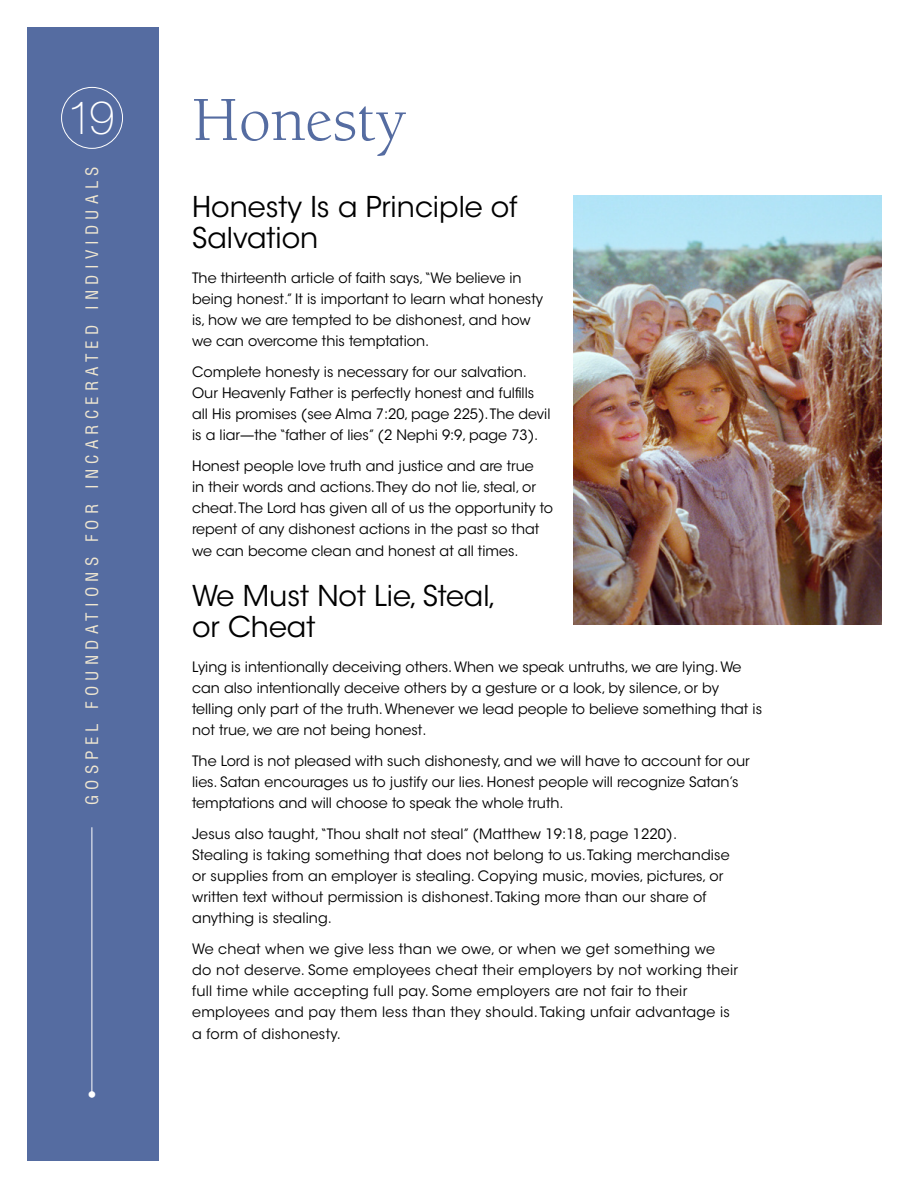
<style>
.page{position:relative;width:918px;height:1188px;background:#fff}
.page>*{position:absolute;margin:0;border:0;box-sizing:border-box;transform-origin:0 0}
.CHAP_title{font:64.5px "Berkeley O Slds Lat";color:#556ca1}
.t1{font:100 46.5px "Helveticalds Lat";color:#fff}
.TOPIC-1_title{font:28.5px/31.5px "Avant Gardelds Lat";color:#000}
.t2{font:300 18.15px "Helveticalds Lat";color:#fff}
.t3{font:condensed 16.8px "Helveticalds Lat";letter-spacing:.31em;color:#f0e7d1}
.TOPIC-1_para_last{font:14.25px/21px "Avant Gardelds Lat";letter-spacing:.01em;color:#000}
.TOPIC-1_para_first{font:14.25px/21px "Avant Gardelds Lat";color:#000}
.TOPIC-1_para{font:14.25px/21px "Avant Gardelds Lat";color:#000}
</style>
<div class="page">
<div style="left:27px;top:27px;width:131px;height:1134px;background:#556ca1"></div>
<div style="left:61px;top:87px;width:62px;height:62px;border:1px solid #fff;border-radius:50%"></div>
<hr style="left:92px;top:827px;width:1px;height:270px;background:#fff">
<img style="left:573px;top:196px;width:309px;height:428px">
<h2 class="t1" style="left:67px;top:81px;width:49px">19</h2>
<p class="t3" style="left:78px;top:805px;width:640px;rotate:-90deg">GOSPEL FOUNDATIONS FOR INCARCERATED INDIVIDUALS</p>
<p class="t2" style="left:87px;top:1080px;width:11px">•</p>
<p class="CHAP_title" style="left:192px;top:76px;width:215px">Honesty</p>
<p class="TOPIC-1_title" style="left:192px;top:190px;width:327px">Honesty Is a Principle of<br>Salvation</p>
<p class="TOPIC-1_para_first" style="left:192px;top:267px;width:352px">The thirteenth article of faith says,“We believe in being honest.” It is important to learn what honesty is, how we are tempted to be dishonest, and how we can overcome this temptation.</p>
<p class="TOPIC-1_para" style="left:192px;top:361px;width:360px">Complete honesty is necessary for our salvation.<br>Our Heavenly Father is perfectly honest and fulfills all His promises (see Alma 7:20, page 225). The devil is a liar—the “father of lies” (2 Nephi 9:9, page 73).</p>
<p class="TOPIC-1_para_last" style="left:192px;top:455px;width:362px">Honest people love truth and justice and are true<br>in their words and actions. They do not lie, steal, or cheat. The Lord has given all of us the opportunity to repent of any dishonest actions in the past so that</p>
<p class="TOPIC-1_para_last" style="left:192px;top:540px;width:328px">we can become clean and honest at all times.</p>
<p class="TOPIC-1_title" style="left:192px;top:579px;width:306px">We Must Not Lie, Steal, or Cheat</p>
<p class="TOPIC-1_para_first" style="left:192px;top:656px;width:571px">Lying is intentionally deceiving others. When we speak untruths, we are lying. We can also intentionally deceive others by a gesture or a look, by silence, or by telling only part of the truth. Whenever we lead people to believe something that is not true, we are not being honest.</p>
<p class="TOPIC-1_para_last" style="left:192px;top:750px;width:559px">The Lord is not pleased with such dishonesty, and we will have to account for our lies. Satan encourages us to justify our lies. Honest people will recognize Satan’s temptations and will choose to speak the whole truth.</p>
<p class="TOPIC-1_para_last" style="left:192px;top:823px;width:539px">Jesus also taught, “Thou shalt not steal” (Matthew 19:18, page 1220).<br>Stealing is taking something that does not belong to us. Taking merchandise or supplies from an employer is stealing. Copying music, movies, pictures, or written text without permission is dishonest. Taking more than our share of anything is stealing.</p>
<p class="TOPIC-1_para_last" style="left:192px;top:938px;width:547px">We cheat when we give less than we owe, or when we get something we<br>do not deserve. Some employees cheat their employers by not working their full time while accepting full pay. Some employers are not fair to their employees and pay them less than they should. Taking unfair advantage is</p>
<p class="TOPIC-1_para_last" style="left:192px;top:1023px;width:150px">a form of dishonesty.</p>
</div>
